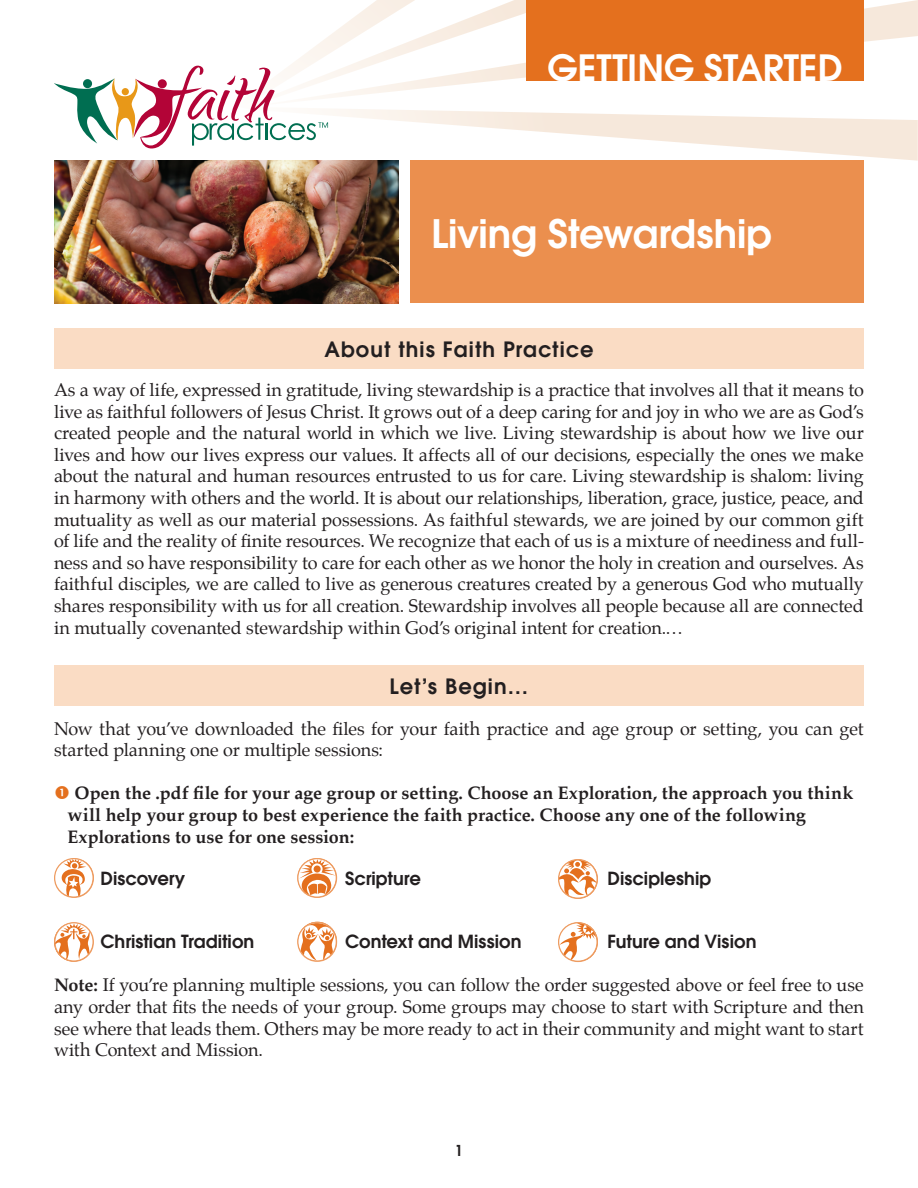
<style>
.page{position:relative;width:918px;height:1188px;background:#fff}
.page>*{position:absolute;margin:0;border:0;box-sizing:border-box;transform-origin:0 0}
.t1{font:600 39px "Avant Garde";letter-spacing:-.01em;color:#fff}
.t2{font:600 36px "Avant Garde";letter-spacing:.11em;color:#fff}
.t3{font:600 21px "Avant Garde";letter-spacing:.05em;color:#231f20}
.t4{font:18px/21.6px "Palatino";letter-spacing:-.01em;color:#231f20;text-align:justify}
.t5{font:700 18px/21.6px "Palatino";letter-spacing:-.005em;color:#231f20}
.t6{font:600 18px "Avant Garde";color:#231f20}
.t7{font:600 15px "Avant Garde";color:#231f20}
.s1{font-weight:700}
</style>
<div class="page">
<svg style="left:235px;top:0;width:683px;height:161px"></svg>
<svg style="left:54px;top:66px;width:274px;height:82px"></svg>
<div style="left:526px;top:0;width:338px;height:81px;background:#e4701e"></div>
<img style="left:54px;top:161px;width:345px;height:142px">
<div style="left:54px;top:328px;width:810px;height:41px;background:#fadcc4"></div>
<div style="left:54px;top:666px;width:810px;height:40px;background:#fadcc4"></div>
<div style="left:411px;top:161px;width:453px;height:142px;background:#eb8f4e"></div>
<svg style="left:54px;top:858px;width:40px;height:40px"></svg>
<svg style="left:297px;top:858px;width:40px;height:40px"></svg>
<svg style="left:558px;top:859px;width:40px;height:40px"></svg>
<svg style="left:297px;top:922px;width:40px;height:40px"></svg>
<svg style="left:558px;top:922px;width:40px;height:40px"></svg>
<svg style="left:54px;top:922px;width:40px;height:40px"></svg>
<p class="t2" style="left:548px;top:44px;width:297px">getting started</p>
<p class="t1" style="left:431px;top:208px;width:343px">Living Stewardship</p>
<p class="t3" style="left:324px;top:336px;width:271px">About this Faith Practice</p>
<p class="t4" style="left:54px;top:379px;width:811px">As a way of life, expressed in gratitude, living stewardship is a practice that involves all that it means to live as faithful followers of Jesus Christ. It grows out of a deep caring for and joy in who we are as God’s created people and the natural world in which we live. Living stewardship is about how we live our lives and how our lives express our values. It affects all of our decisions, especially the ones we make about the natural and human resources entrusted to us for care. Living stewardship is shalom: living in harmony with others and the world. It is about our relationships, liberation, grace, justice, peace, and mutuality as well as our material possessions. As faithful stewards, we are joined by our common gift of life and the reality of finite resources. We recognize that each of us is a mixture of neediness and full&shy;ness and so have responsibility to care for each other as we honor the holy in creation and ourselves. As faithful disciples, we are called to live as generous creatures created by a generous God who mutually shares responsibility with us for all creation. Stewardship involves all people because all are connected in mutually covenanted stewardship within God’s original intent for creation.…</p>
<p class="t3" style="left:390px;top:673px;width:140px">Let’s Begin…</p>
<p class="t4" style="left:54px;top:717px;width:811px">Now that you’ve downloaded the files for your faith practice and age group or setting, you can get started planning one or multiple sessions:</p>
<p class="t5" style="left:68px;top:782px;width:787px;text-indent:7px">Open the .pdf file for your age group or setting. Choose an Exploration, the approach you think will help your group to best experience the faith practice. Choose any one of the following<br>Explorations to use for one session:</p>
<p class="t6" style="left:101px;top:867px;width:86px">Discovery</p>
<p class="t6" style="left:345px;top:867px;width:77px">Scripture</p>
<p class="t6" style="left:608px;top:867px;width:105px">Discipleship</p>
<p class="t6" style="left:101px;top:930px;width:155px">Christian Tradition</p>
<p class="t6" style="left:345px;top:930px;width:178px">Context and Mission</p>
<p class="t6" style="left:608px;top:930px;width:150px">Future and Vision</p>
<p class="t4" style="left:54px;top:974px;width:811px"><span class="s1">Note:</span> If you’re planning multiple sessions, you can follow the order suggested above or feel free to use any order that fits the needs of your group. Some groups may choose to start with Scripture and then see where that leads them. Others may be more ready to act in their community and might want to start with Context and Mission.</p>
<p class="t7" style="left:455px;top:1141px;width:10px">1</p>
</div>
